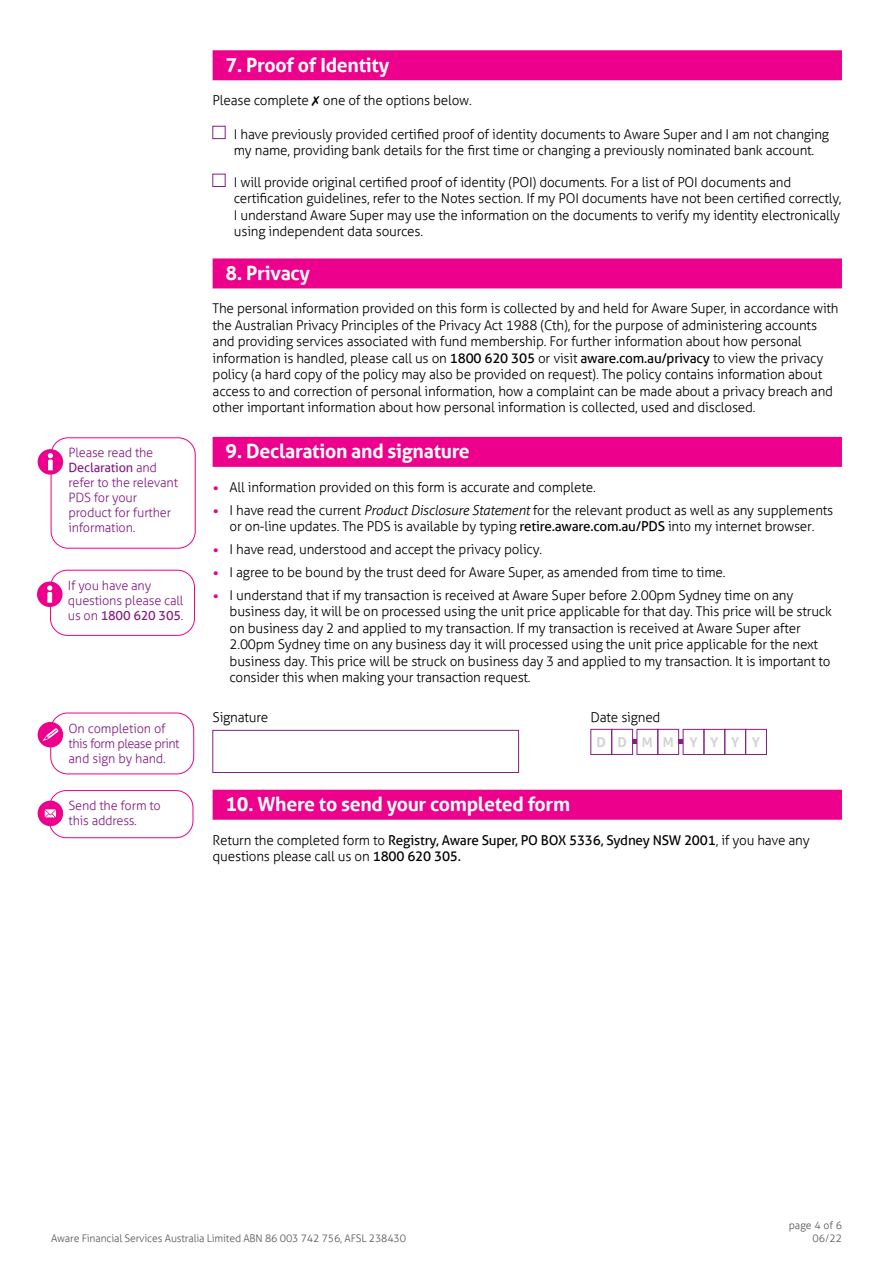
<style>
.page{position:relative;width:893px;height:1263px;background:#fff}
.page>*{position:absolute;margin:0;border:0;box-sizing:border-box;transform-origin:0 0}
.t1{font:700 19.5px "Aller";letter-spacing:-.015em;color:#fff}
.t2{font:300 13.5px/16.5px "Aller";letter-spacing:-.015em;color:#000}
.t3{font:700 13.5px "Aller";letter-spacing:.93em;color:#d1d3d4}
.t4{font:300 12.75px/15px "Aller";letter-spacing:-.015em;color:#851f83}
.t5{font:300 10.5px/12.8px "Aller";letter-spacing:-.015em;color:#58595b;text-align:right}
.s1{font-weight:400}
.s2{font-size:18px;color:#ec008c}
.s3{font-style:italic}
</style>
<div class="page">
<div style="left:213px;top:50px;width:629px;height:30px;background:#ec008c"></div>
<div style="left:213px;top:258px;width:629px;height:30px;background:#ec008c"></div>
<div style="left:213px;top:437px;width:629px;height:30px;background:#ec008c"></div>
<div style="left:213px;top:790px;width:629px;height:30px;background:#ec008c"></div>
<div style="left:213px;top:126px;width:12px;height:13px;border:1px solid #851f83"></div>
<div style="left:213px;top:174px;width:12px;height:13px;border:1px solid #851f83"></div>
<div style="left:213px;top:730px;width:306px;height:43px;border:1px solid #851f83"></div>
<svg style="left:633px;top:740px;width:4px;height:4px"></svg>
<div style="left:591px;top:729px;width:21px;height:26px;border:1px solid #851f83"></div>
<div style="left:637px;top:729px;width:21px;height:26px;border:1px solid #851f83"></div>
<div style="left:683px;top:729px;width:21px;height:26px;border:1px solid #851f83"></div>
<div style="left:725px;top:729px;width:21px;height:26px;border:1px solid #851f83"></div>
<div style="left:611px;top:729px;width:22px;height:26px;border:1px solid #851f83"></div>
<div style="left:658px;top:729px;width:21px;height:26px;border:1px solid #851f83"></div>
<div style="left:704px;top:729px;width:21px;height:26px;border:1px solid #851f83"></div>
<div style="left:745px;top:729px;width:22px;height:26px;border:1px solid #851f83"></div>
<svg style="left:679px;top:740px;width:4px;height:4px"></svg>
<div style="left:51px;top:437px;width:145px;height:112px;border:1px solid #ec008c;border-radius:17px"></div>
<div style="left:38px;top:449px;width:25px;height:26px;background:#ec008c;border-radius:50%"></div>
<svg style="left:48px;top:453px;width:5px;height:17px"></svg>
<div style="left:50px;top:713px;width:144px;height:61px;border:1px solid #ec008c;border-radius:17px"></div>
<div style="left:38px;top:722px;width:25px;height:25px;background:#ec008c;border-radius:50%"></div>
<svg style="left:42px;top:728px;width:16px;height:13px"></svg>
<div style="left:49px;top:790px;width:144px;height:48px;border:1px solid #ec008c;border-radius:17px"></div>
<div style="left:38px;top:801px;width:25px;height:25px;background:#ec008c;border-radius:50%"></div>
<svg style="left:45px;top:809px;width:11px;height:8px"></svg>
<div style="left:50px;top:570px;width:145px;height:66px;border:1px solid #ec008c;border-radius:17px"></div>
<div style="left:37px;top:581px;width:26px;height:26px;background:#ec008c;border-radius:50%"></div>
<svg style="left:47px;top:585px;width:5px;height:18px"></svg>
<p class="t4" style="left:69px;top:445px;width:111px">Please read the<br><span class="s1">Declaration</span> and refer to the relevant<br>PDS for your product for further information.</p>
<p class="t4" style="left:68px;top:578px;width:117px">If you have any questions please call us on <span class="s1">1800 620 305</span>.</p>
<p class="t4" style="left:69px;top:721px;width:112px">On completion of this form please print and sign by hand.</p>
<p class="t4" style="left:69px;top:798px;width:94px">Send the form to this address.</p>
<h1 class="t1" style="left:225px;top:53px;width:165px">7. Proof of Identity</h1>
<p class="t2" style="left:213px;top:92px;width:261px">Please complete ✗ one of the options below.</p>
<p class="t2" style="left:234px;top:126px;width:597px">I have previously provided certified proof of identity documents to Aware Super and I am not changing my name, providing bank details for the first time or changing a previously nominated bank account.</p>
<p class="t2" style="left:234px;top:174px;width:609px">I will provide original certified proof of identity (POI) documents. For a list of POI documents and certification guidelines, refer to the Notes section. If my POI documents have not been certified correctly, I understand Aware Super may use the information on the documents to verify my identity electronically using independent data sources.</p>
<h1 class="t1" style="left:225px;top:261px;width:86px">8. Privacy</h1>
<p class="t2" style="left:213px;top:300px;width:628px">The personal information provided on this form is collected by and held for Aware Super, in accordance with the Australian Privacy Principles of the Privacy Act 1988 (Cth), for the purpose of administering accounts and providing services associated with fund membership. For further information about how personal information is handled, please call us on <span class="s1">1800 620 305</span> or visit <span class="s1">aware.com.au/privacy</span> to view the privacy policy (a hard copy of the policy may also be provided on request). The policy contains information about access to and correction of personal information, how a complaint can be made about a privacy breach and other important information about how personal information is collected, used and disclosed.</p>
<h1 class="t1" style="left:225px;top:439px;width:246px">9. Declaration and signature</h1>
<p class="t2" style="left:213px;top:479px;width:385px"><span class="s2">•</span> All information provided on this form is accurate and complete.</p>
<p class="t2" style="left:213px;top:502px;width:622px;text-align:center"><span class="s2">•</span> I have read the current <span class="s3">Product Disclosure Statement</span> for the relevant product as well as any supplements or on-line updates. The PDS is available by typing <span class="s1">retire.aware.com.au/PDS</span> into my internet browser.</p>
<p class="t2" style="left:213px;top:541px;width:331px"><span class="s2">•</span> I have read, understood and accept the privacy policy.</p>
<p class="t2" style="left:213px;top:564px;width:514px"><span class="s2">•</span> I agree to be bound by the trust deed for Aware Super, as amended from time to time.</p>
<p class="t2" style="left:230px;top:587px;width:604px;text-indent:-17px"><span class="s2">•</span> I understand that if my transaction is received at Aware Super before 2.00pm Sydney time on any business day, it will be on processed using the unit price applicable for that day. This price will be struck on business day 2 and applied to my transaction. If my transaction is received at Aware Super after 2.00pm Sydney time on any business day it will processed using the unit price applicable for the next business day. This price will be struck on business day 3 and applied to my transaction. It is important to consider this when making your transaction request.</p>
<p class="t2" style="left:213px;top:709px;width:57px">Signature</p>
<p class="t2" style="left:591px;top:709px;width:71px">Date signed</p>
<p class="t3" style="left:597px;top:734px;width:165px">DD MM YYYY</p>
<h1 class="t1" style="left:225px;top:792px;width:346px">10. Where to send your completed form</h1>
<p class="t2" style="left:213px;top:832px;width:599px">Return the completed form to <span class="s1">Registry, Aware Super, PO BOX 5336, Sydney NSW 2001</span>, if you have any questions please call us on <span class="s1">1800 620 305.</span></p>
<p class="t5" style="left:51px;top:1231px;width:356px">Aware Financial Services Australia Limited ABN 86 003 742 756, AFSL 238430</p>
<p class="t5" style="left:789px;top:1219px;width:55px">page 4 of 6<br>06/22</p>
</div>
